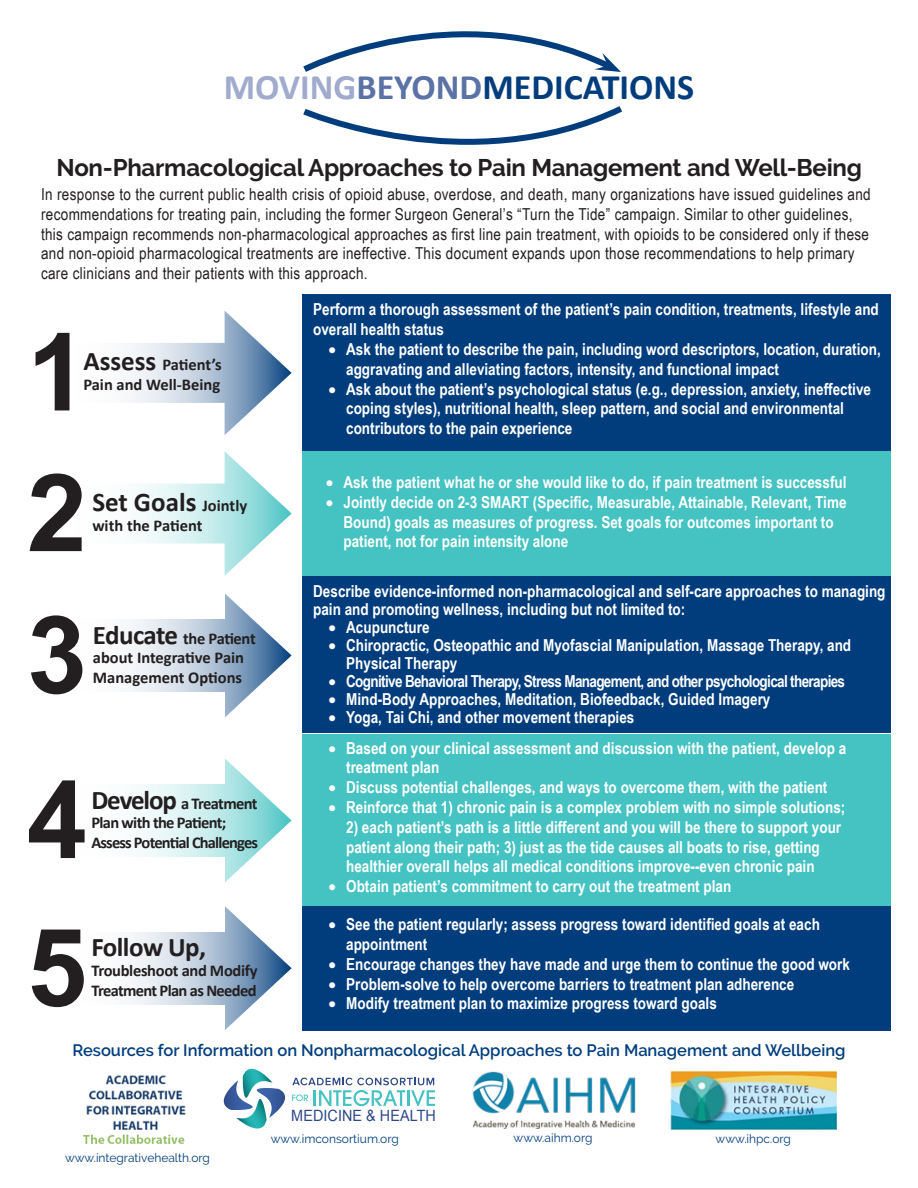
<style>
.page{position:relative;width:918px;height:1188px;background:#fff}
.page>*{position:absolute;margin:0;border:0;box-sizing:border-box;transform-origin:0 0}
.t1{font:700 108px "Arial";color:#231f20}
.t2{font:700 36px "Calibri";color:#013d7d}
.t3{font:700 27px "Calibri";letter-spacing:-.015em;color:#231f20}
.t4{font:700 24px "Raleway";letter-spacing:-.01em;color:#231f20}
.List_Paragraph{font:700 16.5px/19.8px "Arial Narrow";color:#fff}
.t5{font:16.5px/19.8px "Arial Narrow";letter-spacing:.02em;color:#231f20}
.t6{font:600 16.5px "Raleway";color:#013d7d}
.List_Paragraph-2{font:700 16.5px "Arial Narrow";letter-spacing:-.04em;color:#fff}
.t7{font:700 16.5px/19.8px "Calibri";color:#231f20}
.t8{font:700 16.5px/19.8px "Calibri";letter-spacing:-.05em;color:#231f20}
.t9{font:700 16.5px/19.8px "Calibri";letter-spacing:-.04em;color:#231f20}
.t10{font:700 16.5px "Calibri";letter-spacing:-.02em;color:#231f20}
.t11{font:15.6px "Arial";letter-spacing:.005em;color:#2e4887;scale:.93 1}
.t12{font:12px "Raleway";color:#013d7d}
.s1{color:#a0abcd}
.s2{color:#5b72a6}
.s3{font-size:27px}
.s4{font-size:16.5px}
</style>
<div class="page">
<img style="left:86px;top:1075px;width:100px;height:55px">
<svg style="left:303px;top:31px;width:318px;height:41px"></svg>
<svg style="left:303px;top:106px;width:319px;height:39px"></svg>
<div style="left:302px;top:294px;width:589px;height:157px;background:#013d7d"></div>
<svg style="left:130px;top:343px;width:95px;height:60px"></svg>
<svg style="left:225px;top:311px;width:67px;height:124px"></svg>
<div style="left:302px;top:451px;width:589px;height:125px;background:#45c2c2"></div>
<svg style="left:138px;top:484px;width:87px;height:60px"></svg>
<svg style="left:225px;top:452px;width:67px;height:123px"></svg>
<div style="left:302px;top:577px;width:589px;height:156px;background:#013d7d"></div>
<svg style="left:130px;top:619px;width:84px;height:73px"></svg>
<svg style="left:214px;top:594px;width:78px;height:123px"></svg>
<div style="left:0;top:692px;width:225px;height:38px;background:#fff"></div>
<div style="left:0;top:581px;width:225px;height:38px;background:#fff"></div>
<div style="left:302px;top:734px;width:589px;height:171px;background:#45c2c2"></div>
<svg style="left:138px;top:784px;width:76px;height:73px"></svg>
<svg style="left:130px;top:932px;width:84px;height:73px"></svg>
<svg style="left:214px;top:759px;width:78px;height:271px"></svg>
<div style="left:0;top:894px;width:225px;height:37px;background:#fff"></div>
<div style="left:302px;top:906px;width:589px;height:124px;background:#013d7d"></div>
<div style="left:0;top:1005px;width:225px;height:37px;background:#fff"></div>
<img style="left:83px;top:1134px;width:102px;height:10px">
<svg style="left:224px;top:1069px;width:61px;height:60px"></svg>
<svg style="left:292px;top:1078px;width:143px;height:28px"></svg>
<img style="left:472px;top:1071px;width:163px;height:58px">
<img style="left:671px;top:1069px;width:166px;height:62px">
<p class="t2" style="left:224px;top:62px;width:472px"><span class="s1">MOVING</span><span class="s2">BEYOND</span>MEDICATIONS</p>
<p class="t4" style="left:56px;top:154px;width:807px">Non-Pharmacological Approaches to Pain Management and Well-Being</p>
<p class="t5" style="left:41px;top:184px;width:831px">In response to the current public health crisis of opioid abuse, overdose, and death, many organizations have issued guidelines and recommendations for treating pain, including the former Surgeon General’s “Turn the Tide” campaign. Similar to other guidelines, this campaign recommends non-pharmacological approaches as first line pain treatment, with opioids to be considered only if these and non-opioid pharmacological treatments are ineffective. This document expands upon those recommendations to help primary care clinicians and their patients with this approach.</p>
<p class="t1" style="left:27px;top:296px;width:62px">1</p>
<p class="t10" style="left:83px;top:353px;width:140px"><span class="s3">Assess</span> Patient’s</p>
<p class="t7" style="left:83px;top:374px;width:138px">Pain and Well-Being</p>
<p class="t1" style="left:27px;top:437px;width:62px">2</p>
<p class="t3" style="left:92px;top:483px;width:156px">Set Goals <span class="s4">Jointly</span></p>
<p class="t7" style="left:92px;top:515px;width:112px">with the Patient</p>
<p class="t1" style="left:27px;top:579px;width:62px">3</p>
<p class="t10" style="left:93px;top:627px;width:164px"><span class="s3">Educate</span> the Patient</p>
<p class="t7" style="left:93px;top:648px;width:153px">about Integrative Pain<br>Management Options</p>
<p class="t1" style="left:27px;top:744px;width:62px">4</p>
<p class="t8" style="left:91px;top:793px;width:168px"><span class="s3">Develop</span> a Treatment<br>Plan with the Patient;<br>Assess Potential Challenges</p>
<p class="t1" style="left:27px;top:892px;width:62px">5</p>
<p class="t3" style="left:91px;top:928px;width:116px">Follow Up,</p>
<p class="t9" style="left:91px;top:961px;width:168px">Troubleshoot and Modify<br>Treatment Plan as Needed</p>
<p class="List_Paragraph" style="left:313px;top:299px;width:567px">Perform a thorough assessment of the patient’s pain condition, treatments, lifestyle and overall health status</p>
<p class="List_Paragraph" style="left:346px;top:339px;width:536px;text-indent:-18px">• Ask the patient to describe the pain, including word descriptors, location, duration, aggravating and alleviating factors, intensity, and functional impact</p>
<p class="List_Paragraph" style="left:346px;top:378px;width:526px;text-indent:-18px">• Ask about the patient’s psychological status (e.g., depression, anxiety, ineffective coping styles), nutritional health, sleep pattern, and social and environmental contributors to the pain experience</p>
<p class="List_Paragraph" style="left:326px;top:471px;width:522px">• Ask the patient what he or she would like to do, if pain treatment is successful</p>
<p class="List_Paragraph" style="left:344px;top:491px;width:505px;text-indent:-18px">• Jointly decide on 2-3 SMART (Specific, Measurable, Attainable, Relevant, Time<br>Bound) goals as measures of progress. Set goals for outcomes important to patient, not for pain intensity alone</p>
<p class="List_Paragraph" style="left:313px;top:581px;width:574px;line-height:18px">Describe evidence-informed non-pharmacological and self-care approaches to managing pain and promoting wellness, including but not limited to:</p>
<p class="List_Paragraph" style="left:329px;top:616px;width:102px">• Acupuncture</p>
<p class="List_Paragraph" style="left:346px;top:635px;width:507px;line-height:18px;text-indent:-18px">• Chiropractic, Osteopathic and Myofascial Manipulation, Massage Therapy, and<br>Physical Therapy</p>
<p class="List_Paragraph-2" style="left:329px;top:668px;width:518px">• Cognitive Behavioral Therapy, Stress Management, and other psychological therapies</p>
<p class="List_Paragraph" style="left:329px;top:688px;width:443px">• Mind-Body Approaches, Meditation, Biofeedback, Guided Imagery</p>
<p class="List_Paragraph" style="left:329px;top:706px;width:307px">• Yoga, Tai Chi, and other movement therapies</p>
<p class="List_Paragraph" style="left:346px;top:737px;width:502px;text-indent:-18px">• Based on your clinical assessment and discussion with the patient, develop a treatment plan</p>
<p class="List_Paragraph" style="left:329px;top:777px;width:500px">• Discuss potential challenges, and ways to overcome them, with the patient</p>
<p class="List_Paragraph" style="left:329px;top:797px;width:518px">• Reinforce that 1) chronic pain is a complex problem with no simple solutions;</p>
<p class="List_Paragraph" style="left:346px;top:816px;width:496px">2) each patient’s path is a little different and you will be there to support your patient along their path; 3) just as the tide causes all boats to rise, getting healthier overall helps all medical conditions improve--even chronic pain</p>
<p class="List_Paragraph" style="left:329px;top:876px;width:404px">• Obtain patient’s commitment to carry out the treatment plan</p>
<p class="List_Paragraph" style="left:346px;top:914px;width:475px;text-indent:-18px">• See the patient regularly; assess progress toward identified goals at each appointment</p>
<p class="List_Paragraph" style="left:329px;top:953px;width:523px">• Encourage changes they have made and urge them to continue the good work</p>
<p class="List_Paragraph" style="left:329px;top:973px;width:467px">• Problem-solve to help overcome barriers to treatment plan adherence</p>
<p class="List_Paragraph" style="left:329px;top:993px;width:390px">• Modify treatment plan to maximize progress toward goals</p>
<p class="t6" style="left:72px;top:1041px;width:775px">Resources for Information on Nonpharmacological Approaches to Pain Management and Wellbeing</p>
<p class="t12" style="left:65px;top:1151px;width:146px">www.integrativehealth.org</p>
<p class="t11" style="left:291px;top:1106px;width:157px">MEDICINE &amp; HEALTH</p>
<p class="t12" style="left:271px;top:1131px;width:129px">www.imconsortium.org</p>
<p class="t12" style="left:514px;top:1131px;width:80px">www.aihm.org</p>
<p class="t12" style="left:716px;top:1132px;width:77px">www.ihpc.org</p>
</div>
